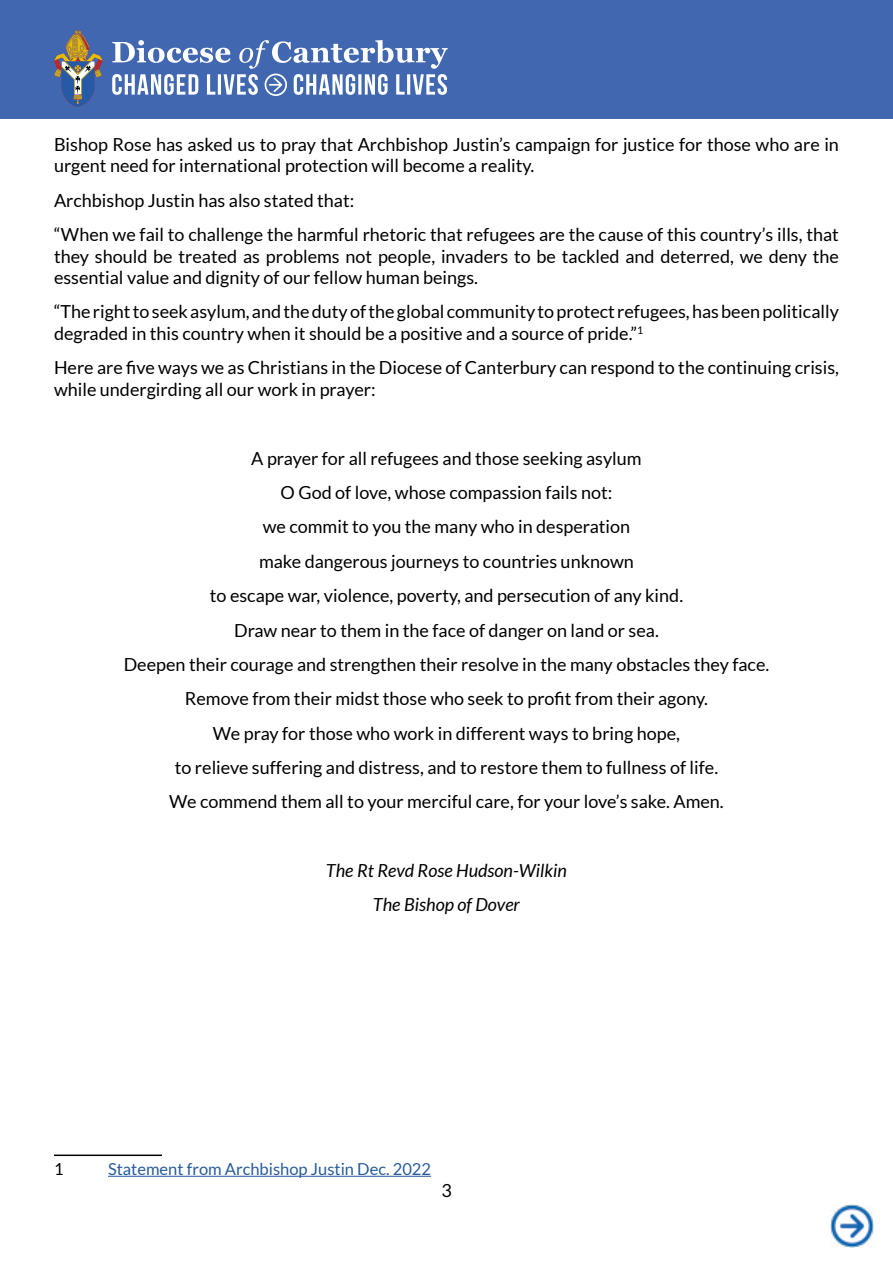
<style>
.page{position:relative;width:893px;height:1263px;background:#fff}
.page>*{position:absolute;margin:0;border:0;box-sizing:border-box;transform-origin:0 0}
.t1{font:18px/34.3px "Lato";color:#000}
.t2{font:italic 18px/34.3px "Lato";color:#000;text-align:center}
.t3{font:16.5px "Lato";color:#275b9b}
.t4{font:16.5px "Lato";color:#000}
</style>
<div class="page">
<div style="left:0;top:0;width:893px;height:119px;background:#4067af"></div>
<img style="left:830px;top:1204px;width:44px;height:43px">
<svg style="left:112px;top:40px;width:336px;height:56px"></svg>
<svg style="left:54px;top:29px;width:49px;height:78px"></svg>
<hr style="left:54px;top:1154px;width:108px;height:2px;background:#000">
<hr style="left:108px;top:1176px;width:323px;height:1px;background:#275b9b">
<p class="t1" style="left:54px;top:133px;width:786px;line-height:21.6px">Bishop Rose has asked us to pray that Archbishop Justin’s campaign for justice for those who are in urgent need for international protection will become a reality.</p>
<p class="t1" style="left:54px;top:183px;width:786px">Archbishop Justin has also stated that:<br>“When we fail to challenge the harmful rhetoric that refugees are the cause of this country’s ills, that</p>
<p class="t1" style="left:54px;top:245px;width:787px;line-height:21.6px">they should be treated as problems not people, invaders to be tackled and deterred, we deny the essential value and dignity of our fellow human beings.</p>
<p class="t1" style="left:54px;top:301px;width:786px;line-height:21.6px">“The right to seek asylum, and the duty of the global community to protect refugees, has been politically degraded in this country when it should be a positive and a source of pride.”<sup>1</sup></p>
<p class="t1" style="left:54px;top:357px;width:786px;line-height:21.6px">Here are five ways we as Christians in the Diocese of Canterbury can respond to the continuing crisis, while undergirding all our work in prayer:</p>
<p class="t1" style="left:124px;top:441px;width:647px;text-align:center">A prayer for all refugees and those seeking asylum<br>O God of love, whose compassion fails not:<br>we commit to you the many who in desperation<br>make dangerous journeys to countries unknown<br>to escape war, violence, poverty, and persecution of any kind.<br>Draw near to them in the face of danger on land or sea.<br>Deepen their courage and strengthen their resolve in the many obstacles they face.<br>Remove from their midst those who seek to profit from their agony.<br>We pray for those who work in different ways to bring hope,<br>to relieve suffering and distress, and to restore them to fullness of life.<br>We commend them all to your merciful care, for your love’s sake. Amen.</p>
<p class="t2" style="left:326px;top:854px;width:242px">The Rt Revd Rose Hudson-Wilkin<br>The Bishop of Dover</p>
<p class="t4" style="left:54px;top:1160px;width:11px">1</p>
<p class="t3" style="left:108px;top:1160px;width:325px">Statement from Archbishop Justin Dec. 2022</p>
<p class="t1" style="left:441px;top:1173px;width:12px">3</p>
</div>
